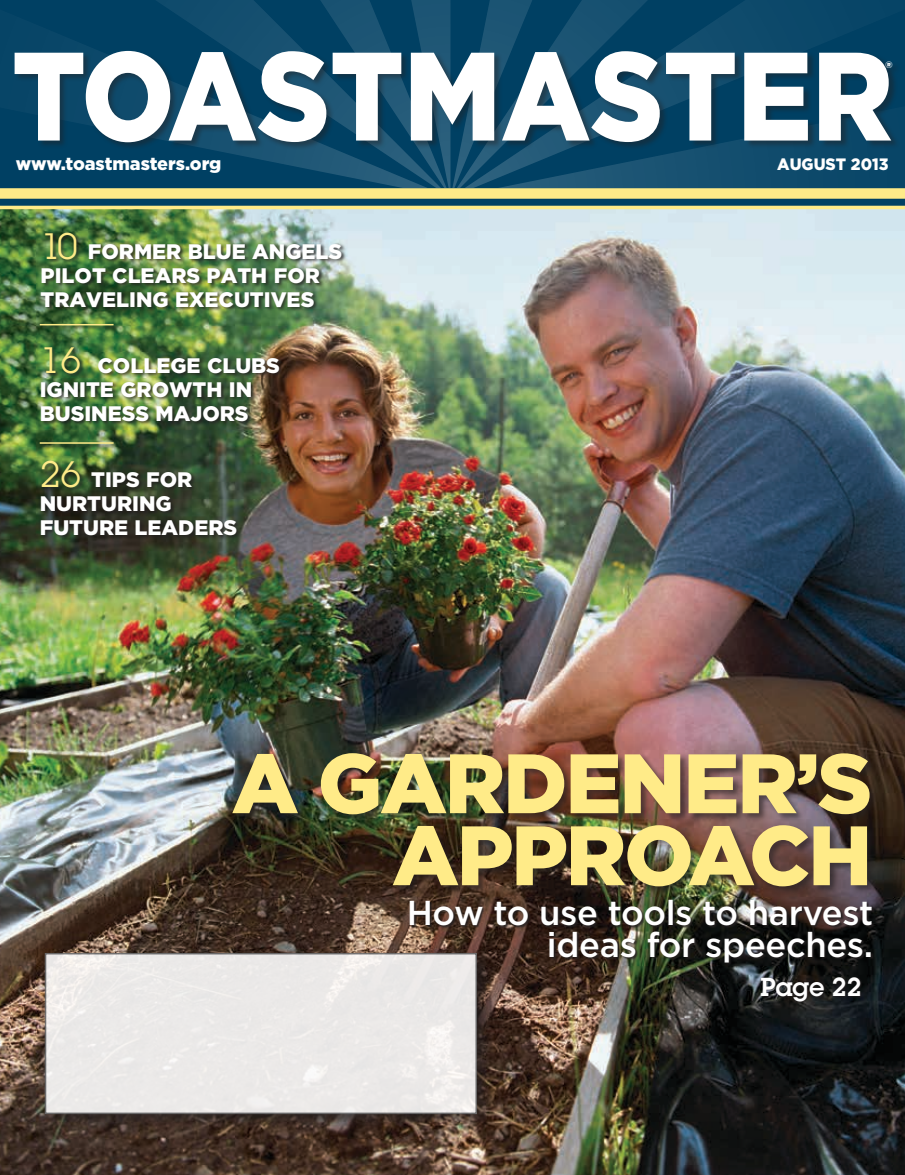
<style>
.page{position:relative;width:905px;height:1175px;background:#fff}
.page>*{position:absolute;margin:0;border:0;box-sizing:border-box;transform-origin:0 0}
.t1{font:900 125.4px "Gotham";color:#fff;scale:.89 1}
.t2{font:900 84px/72px "Gotham";letter-spacing:-.025em;color:#ffeb88;text-align:right}
.t3{font:500 34.5px/31.5px "Gotham";letter-spacing:-.01em;color:#fff;text-align:right}
.t4{font:600 25.5px "Lubalin Graph Std";color:#fff}
.t5{font:900 21px/24px "Gotham";color:#fff}
.t6{font:900 19.2px "Gotham";color:#fff}
.t7{font:900 18px "Gotham";color:#fff}
.t8{font:900 16.5px "Gotham";color:#fff;scale:.95 1}
.s1{font-family:"Lubalin Graph Std";font-weight:400;font-size:36px;color:#ffeb88}
</style>
<div class="page">
<img style="left:0;top:209px;width:904px;height:965px">
<div style="left:0;top:0;width:904px;height:206px;background:#004063"></div>
<svg style="left:450px;top:0;width:374px;height:51px"></svg>
<svg style="left:450px;top:150px;width:405px;height:37px;fill:#124d6e"></svg>
<svg style="left:76px;top:0;width:374px;height:187px"></svg>
<div style="left:41px;top:949px;width:452px;height:181px;background:#231f20;opacity:.75"></div>
<svg style="left:44px;top:952px;width:434px;height:162px;background:#e7e5e4"></svg>
<div style="left:14px;top:51px;width:886px;height:99px;background:#231f20;opacity:.45"></div>
<div style="left:232px;top:752px;width:645px;height:143px;background:#231f20;opacity:.6"></div>
<div style="left:0;top:188px;width:904px;height:11px;background:#ffeb88"></div>
<hr style="left:0;top:206px;width:904px;height:3px;background:#ffeb88">
<div style="left:410px;top:899px;width:464px;height:65px;background:#231f20;opacity:.8"></div>
<div style="left:760px;top:977px;width:102px;height:26px;background:#231f20;opacity:.75"></div>
<div style="left:39px;top:232px;width:307px;height:307px;background:#231f20;opacity:.75"></div>
<hr style="left:40px;top:324px;width:73px;height:1px;background:#ffeb88">
<hr style="left:40px;top:442px;width:73px;height:2px;background:#ffeb88">
<h1 class="t1" style="left:12px;top:10px;width:991px">TOASTMASTER</h1>
<p class="t7" style="left:16px;top:152px;width:207px">www.toastmasters.org</p>
<p class="t6" style="left:885px;top:55px;width:9px">®</p>
<p class="t8" style="left:777px;top:153px;width:119px">AUGUST 2013</p>
<p class="t5" style="left:41px;top:239px;width:303px"><span class="s1">10</span> FORMER BLUE ANGELS<br>PILOT CLEARS PATH FOR<br>TRAVELING EXECUTIVES</p>
<p class="t5" style="left:40px;top:353px;width:242px"><span class="s1">16</span> COLLEGE CLUBS<br>IGNITE GROWTH IN<br>BUSINESS MAJORS</p>
<p class="t5" style="left:40px;top:467px;width:199px"><span class="s1">26</span> TIPS FOR<br>NURTURING<br>FUTURE LEADERS</p>
<h2 class="t2" style="left:232px;top:746px;width:642px">A GARDENER’S<br>APPROACH</h2>
<h3 class="t3" style="left:407px;top:896px;width:468px">How to use tools to harvest ideas for speeches.</h3>
<p class="t4" style="left:760px;top:970px;width:102px">Page 22</p>
</div>
